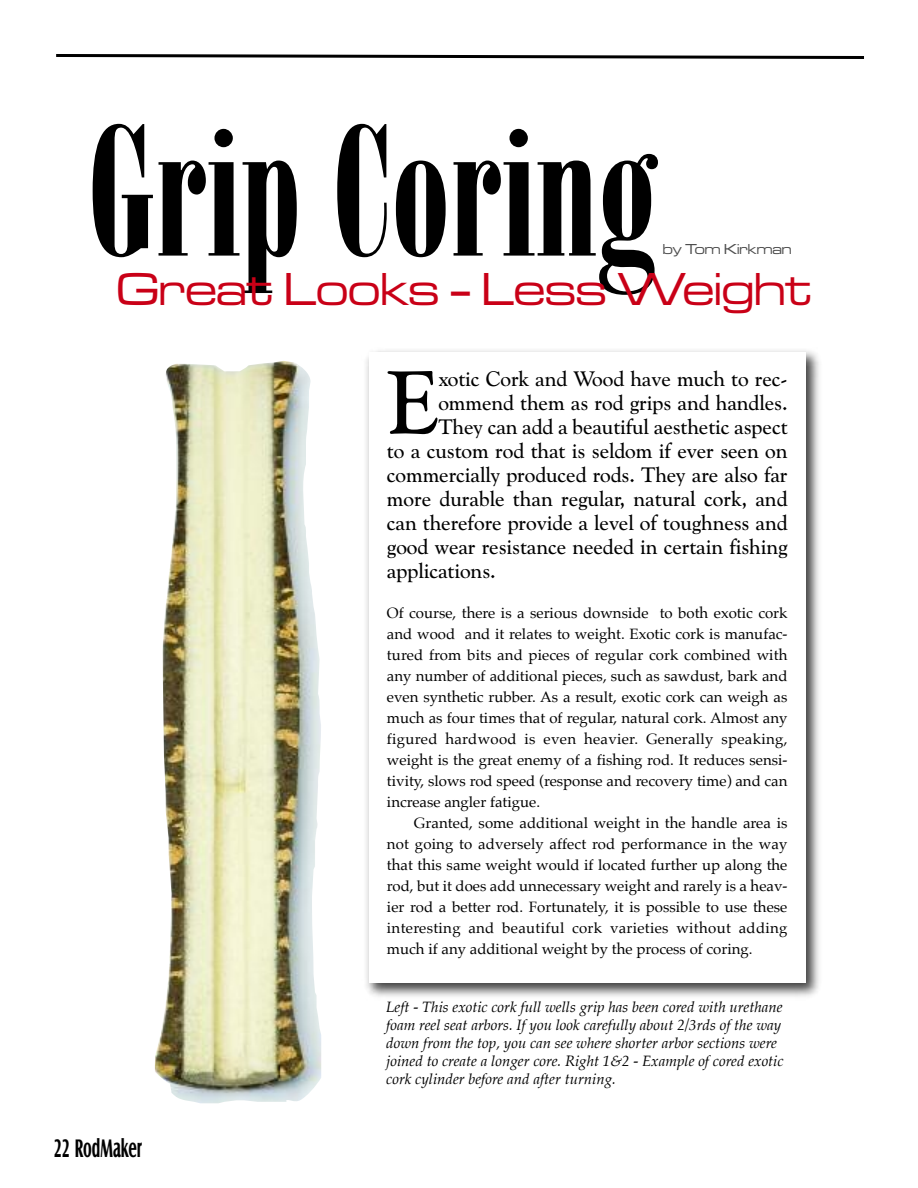
<style>
.page{position:relative;width:918px;height:1188px;background:#fff}
.page>*{position:absolute;margin:0;border:0;box-sizing:border-box;transform-origin:0 0}
.t1{font:180px "Onyx BT";color:#000}
.t2{font:89.55px "Goudy Catalogue BT";color:#000}
.t3{font:48px "Microgramma D Medi Exte";color:#c90017}
.t4{font:700 26.25px "Castle T";color:#000;scale:.57 1}
.t5{font:21px "Goudy Catalogue BT";color:#000}
.t6{font:15px/21px "Palatino";color:#000;text-align:justify}
.t7{font:italic 15px/18px "Palatino";color:#000}
.t8{font:15px "Microgramma D Medi Exte";color:#4d4d4d}
</style>
<div class="page">
<img style="left:366px;top:350px;width:453px;height:647px">
<div style="left:369px;top:352px;width:437px;height:631px;background:#fff"></div>
<img style="left:155px;top:361px;width:166px;height:742px">
<svg style="left:56px;top:54px;width:808px;height:5px"></svg>
<h1 class="t1" style="left:88px;top:126px;width:571px">Grip Coring</h1>
<p class="t8" style="left:663px;top:240px;width:130px">by Tom Kirkman</p>
<h3 class="t3" style="left:116px;top:261px;width:696px">Great Looks - Less Weight</h3>
<h2 class="t2" style="left:387px;top:367px;width:53px">E</h2>
<h3 class="t5" style="left:438px;top:370px;width:351px">xotic Cork and Wood have much to rec-</h3>
<h3 class="t5" style="left:438px;top:394px;width:351px">ommend them as rod grips and handles.</h3>
<h3 class="t5" style="left:438px;top:418px;width:351px">They can add a beautiful aesthetic aspect</h3>
<h3 class="t5" style="left:387px;top:442px;width:402px">to a custom rod that is seldom if ever seen on</h3>
<h3 class="t5" style="left:387px;top:466px;width:402px">commercially produced rods. They are also far</h3>
<h3 class="t5" style="left:387px;top:490px;width:402px">more durable than regular, natural cork, and</h3>
<h3 class="t5" style="left:387px;top:514px;width:402px">can therefore provide a level of toughness and</h3>
<h3 class="t5" style="left:387px;top:538px;width:402px">good wear resistance needed in certain fishing</h3>
<h3 class="t5" style="left:387px;top:562px;width:110px">applications.</h3>
<p class="t6" style="left:387px;top:603px;width:402px">Of course, there is a serious downside to both exotic cork and wood and it relates to weight. Exotic cork is manufac&shy;tured from bits and pieces of regular cork combined with any number of additional pieces, such as sawdust, bark and even synthetic rubber. As a result, exotic cork can weigh as much as four times that of regular, natural cork. Almost any figured hardwood is even heavier. Generally speaking, weight is the great enemy of a fishing rod. It reduces sensi&shy;tivity, slows rod speed (response and recovery time) and can increase angler fatigue.</p>
<p class="t6" style="left:387px;top:813px;width:402px;text-indent:27px">Granted, some additional weight in the handle area is not going to adversely affect rod performance in the way that this same weight would if located further up along the rod, but it does add unnecessary weight and rarely is a heav&shy;ier rod a better rod. Fortunately, it is possible to use these interesting and beautiful cork varieties without adding much if any additional weight by the process of coring.</p>
<h3 class="t4" style="left:54px;top:1133px;width:157px">22 RodMaker</h3>
<p class="t7" style="left:386px;top:999px;width:399px">Left - This exotic cork full wells grip has been cored with urethane foam reel seat arbors. If you look carefully about 2/3rds of the way down from the top, you can see where shorter arbor sections were joined to create a longer core. Right 1&amp;2 - Example of cored exotic cork cylinder before and after turning.</p>
</div>
